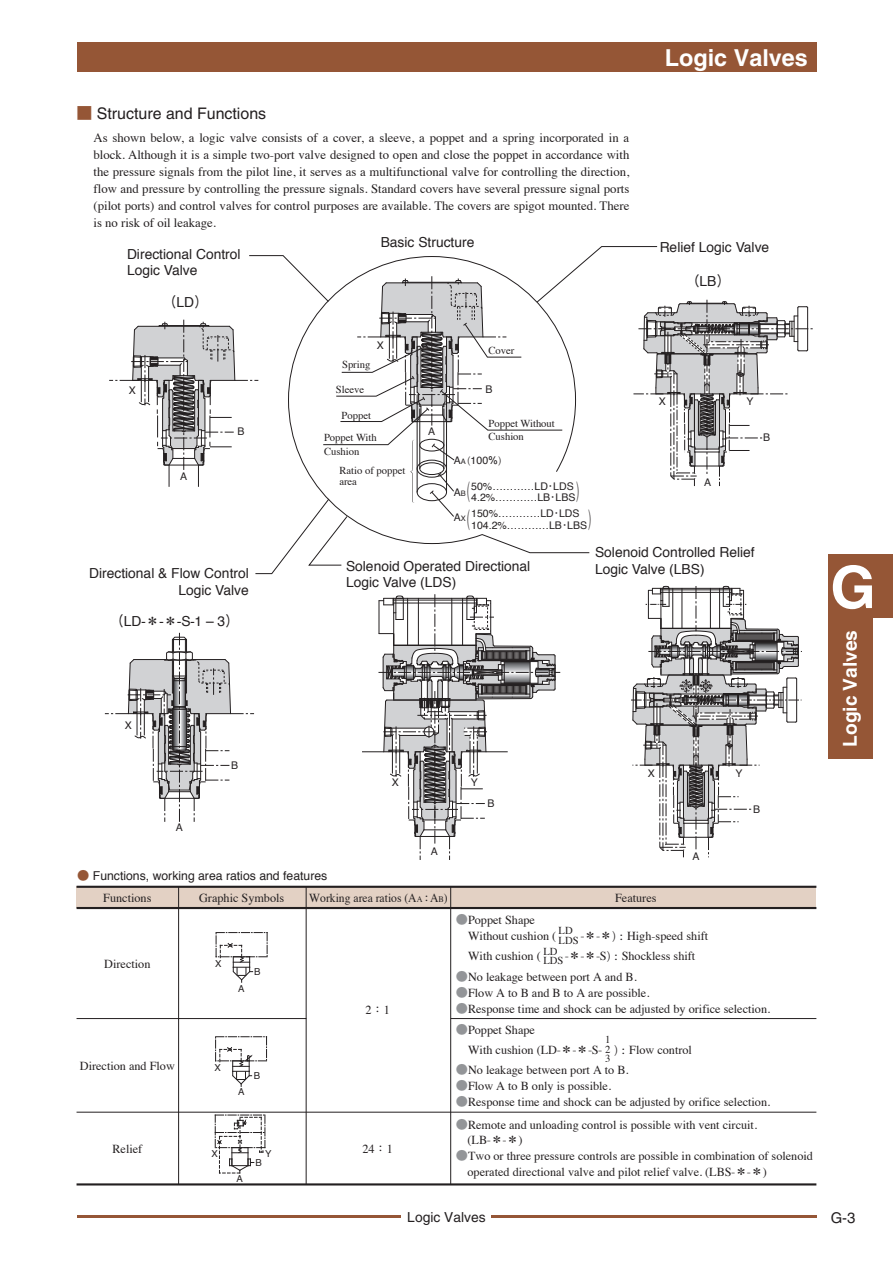
<style>
.page{position:relative;width:893px;height:1263px;background:#fff}
.page>*{position:absolute;margin:0;border:0;box-sizing:border-box;transform-origin:0 0}
.t1{font:700 58.5px "Helvetica";color:#fff}
.t2{font:700 23.4px "Helvetica";color:#fff}
.t3{font:700 21.6px/27.8px "Futo Min A101 Pro";color:#231f20;scale:.44 1}
.t4{font:700 19.2px "Helvetica";color:#fff}
.t5{font:15.9px "Helvetica";color:#231f20}
.t6{font:14.85px "Helvetica";color:#231f20}
.t7{font:13.8px/16.6px "Helvetica";color:#231f20}
.t8{font:700 13.8px "Futo Go B101";color:#231f20}
.t9{font:12.75px/17px "Times";color:#231f20;text-align:justify}
.t10{font:12.15px/15.9px "Times";color:#231f20}
.t11{font:12.15px "Helvetica";color:#231f20}
.t12{font:12.15px "Times";color:#231f20;scale:.95 1}
.t13{font:10.65px/9.6px "Times";color:#231f20}
.t14{font:10.5px/11.7px "Helvetica";color:#231f20}
.t15{font:9.6px "Helvetica";color:#231f20}
.s1{font-family:"Shin Go Pro";font-weight:500;color:#955636}
.s2{font-family:"Helvetica";font-weight:400}
.s3{font-size:7.5px}
.s4{font-family:"Futo Min A101 Pro";font-weight:700}
.s5{font-family:"Futo Go B101 Pro";font-weight:700}
.s6{font-family:"Futo Go B101";font-weight:700}
.s7{font-family:"Futo Go B101 Pro";font-weight:700;color:#955636}
.s8{font-size:8.55px}
.s9{font-family:"Futo Min A101 Pro";font-weight:700;color:#939598}
</style>
<div class="page">
<div style="left:829px;top:554px;width:44px;height:204px;background:#955636"></div>
<div style="left:829px;top:554px;width:64px;height:64px;background:#955636"></div>
<hr style="left:77px;top:1216px;width:739px;height:2px;background:#955636">
<div style="left:402px;top:1210px;width:89px;height:17px;background:#fff"></div>
<div style="left:77px;top:43px;width:739px;height:29px;background:#955636"></div>
<div style="left:77px;top:887px;width:739px;height:21px;background:#e3d1c4"></div>
<svg style="left:216px;top:932px;width:52px;height:50px"></svg>
<hr style="left:77px;top:907px;width:739px;height:2px;background:#231f20">
<hr style="left:77px;top:886px;width:739px;height:2px;background:#231f20">
<hr style="left:77px;top:1112px;width:739px;height:1px;background:#231f20">
<hr style="left:451px;top:1018px;width:365px;height:1px;background:#231f20">
<hr style="left:77px;top:1183px;width:739px;height:2px;background:#231f20">
<hr style="left:77px;top:1018px;width:229px;height:1px;background:#231f20">
<hr style="left:450px;top:887px;width:1px;height:297px;background:#231f20">
<hr style="left:306px;top:887px;width:1px;height:297px;background:#231f20">
<hr style="left:178px;top:887px;width:1px;height:297px;background:#231f20">
<svg style="left:215px;top:1036px;width:52px;height:50px"></svg>
<svg style="left:215px;top:1115px;width:51px;height:59px"></svg>
<svg style="left:105px;top:633px;width:149px;height:189px"></svg>
<svg style="left:362px;top:594px;width:198px;height:266px"></svg>
<svg style="left:631px;top:586px;width:171px;height:271px"></svg>
<svg style="left:109px;top:246px;width:704px;height:328px"></svg>
<h3 class="t5" style="left:77px;top:104px;width:191px"><span class="s1">■</span> Structure and Functions</h3>
<p class="t9" style="left:94px;top:128px;width:537px">As shown below, a logic valve consists of a cover, a sleeve, a poppet and a spring incorporated in a block. Although it is a simple two-port valve designed to open and close the poppet in accordance with the pressure signals from the pilot line, it serves as a multifunctional valve for controlling the direction, flow and pressure by controlling the pressure signals. Standard covers have several pressure signal ports (pilot ports) and control valves for control purposes are available. The covers are spigot mounted. There is no risk of oil leakage.</p>
<p class="t7" style="left:127px;top:246px;width:115px">Directional Control<br>Logic Valve</p>
<p class="t14" style="left:129px;top:384px;width:9px">X</p>
<p class="t8" style="left:163px;top:293px;width:47px">（<span class="s2">LD</span>）</p>
<p class="t14" style="left:180px;top:471px;width:9px">A</p>
<p class="t14" style="left:237px;top:426px;width:9px">B</p>
<p class="t7" style="left:381px;top:234px;width:95px">Basic Structure</p>
<p class="t14" style="left:377px;top:339px;width:9px">X</p>
<p class="t13" style="left:488px;top:345px;width:27px">Cover</p>
<p class="t13" style="left:342px;top:359px;width:30px">Spring</p>
<p class="t13" style="left:336px;top:383px;width:30px">Sleeve</p>
<p class="t13" style="left:342px;top:409px;width:31px">Poppet</p>
<p class="t13" style="left:324px;top:429px;width:54px;line-height:13.8px">Poppet With<br>Cushion</p>
<p class="t13" style="left:339px;top:463px;width:68px;line-height:11.7px">Ratio of poppet area</p>
<p class="t14" style="left:428px;top:426px;width:9px">A</p>
<p class="t14" style="left:485px;top:384px;width:9px">B</p>
<p class="t13" style="left:488px;top:415px;width:68px;line-height:13.8px">Poppet Without<br>Cushion</p>
<p class="t14" style="left:454px;top:455px;width:49px">A<span class="s3">A</span> <span class="s4">(</span>100<span class="s5">％</span><span class="s4">)</span></p>
<p class="t14" style="left:454px;top:486px;width:14px">A<span class="s3">B</span></p>
<p class="t14" style="left:454px;top:512px;width:14px">A<span class="s3">X</span></p>
<h3 class="t3" style="left:460px;top:475px;width:23px">（（</h3>
<h3 class="t3" style="left:576px;top:475px;width:23px">）</h3>
<p class="t14" style="left:471px;top:480px;width:106px">50%…………LD<span class="s5">･</span>LDS<br>4.2%…………LB<span class="s5">･</span>LBS</p>
<p class="t14" style="left:471px;top:508px;width:117px">150%…………LD<span class="s5">･</span>LDS<br>104.2%…………LB<span class="s5">･</span>LBS</p>
<h3 class="t3" style="left:588px;top:503px;width:23px">）</h3>
<h2 class="t2" style="left:665px;top:43px;width:144px">Logic Valves</h2>
<p class="t7" style="left:660px;top:239px;width:111px">Relief Logic Valve</p>
<p class="t7" style="left:685px;top:273px;width:46px"><span class="s5">（</span>LB<span class="s6">）</span></p>
<p class="t14" style="left:659px;top:396px;width:9px">X</p>
<p class="t14" style="left:746px;top:396px;width:9px">Y</p>
<p class="t14" style="left:763px;top:432px;width:9px">B</p>
<p class="t14" style="left:704px;top:476px;width:9px">A</p>
<p class="t7" style="left:89px;top:565px;width:161px;text-align:right">Directional &amp; Flow Control<br>Logic Valve</p>
<p class="t7" style="left:346px;top:558px;width:186px">Solenoid Operated Directional<br>Logic Valve (LDS)</p>
<p class="t7" style="left:110px;top:613px;width:131px"><span class="s6">（</span>LD−<span class="s6">＊</span>−<span class="s6">＊</span>−S−1 – 3<span class="s6">）</span></p>
<p class="t14" style="left:125px;top:720px;width:9px">X</p>
<p class="t14" style="left:176px;top:822px;width:9px">A</p>
<p class="t14" style="left:231px;top:760px;width:9px">B</p>
<p class="t14" style="left:392px;top:777px;width:9px">X</p>
<p class="t14" style="left:431px;top:845px;width:9px">A</p>
<p class="t14" style="left:471px;top:777px;width:9px">Y</p>
<p class="t14" style="left:488px;top:797px;width:9px">B</p>
<p class="t7" style="left:595px;top:544px;width:161px">Solenoid Controlled Relief<br>Logic Valve (LBS)</p>
<p class="t14" style="left:648px;top:767px;width:9px">X</p>
<p class="t14" style="left:735px;top:767px;width:9px">Y</p>
<p class="t14" style="left:753px;top:803px;width:9px">B</p>
<p class="t14" style="left:693px;top:850px;width:9px">A</p>
<p class="t11" style="left:77px;top:866px;width:252px"><span class="s7">●</span> Functions, working area ratios and features</p>
<p class="t10" style="left:199px;top:889px;width:87px">Graphic Symbols</p>
<p class="t12" style="left:309px;top:886px;width:147px">Working area ratios (A<span class="s8">A</span><span class="s4">：</span>A<span class="s8">B</span>)</p>
<p class="t10" style="left:615px;top:889px;width:43px">Features</p>
<p class="t13" style="left:558px;top:925px;width:22px">LD<br>LDS</p>
<p class="t13" style="left:543px;top:945px;width:22px">LD<br>LDS</p>
<p class="t10" style="left:103px;top:889px;width:50px">Functions</p>
<p class="t10" style="left:468px;top:911px;width:242px;text-indent:-12px"><span class="s9">●</span>Poppet Shape<br>Without cushion (<span class="s4">　　</span>−<span class="s4">＊</span>−<span class="s4">＊) :</span> High-speed shift</p>
<p class="t10" style="left:468px;top:947px;width:229px">With cushion (<span class="s4">　　</span>−<span class="s4">＊</span>−<span class="s4">＊</span>−S<span class="s4">) :</span> Shockless shift</p>
<p class="t10" style="left:456px;top:967px;width:182px"><span class="s9">●</span>No leakage between port A and B.</p>
<p class="t10" style="left:456px;top:983px;width:195px"><span class="s9">●</span>Flow A to B and B to A are possible.</p>
<p class="t10" style="left:456px;top:999px;width:316px"><span class="s9">●</span>Response time and shock can be adjusted by orifice selection.</p>
<p class="t10" style="left:104px;top:954px;width:48px">Direction</p>
<p class="t15" style="left:215px;top:956px;width:8px">X</p>
<p class="t15" style="left:254px;top:964px;width:8px">B</p>
<p class="t15" style="left:238px;top:981px;width:8px">A</p>
<p class="t10" style="left:365px;top:1001px;width:26px">2<span class="s4">：</span>1</p>
<p class="t10" style="left:80px;top:1056px;width:97px">Direction and Flow</p>
<p class="t10" style="left:112px;top:1139px;width:31px">Relief</p>
<p class="t15" style="left:215px;top:1060px;width:8px">X</p>
<p class="t15" style="left:238px;top:1084px;width:8px">A</p>
<p class="t15" style="left:254px;top:1068px;width:8px">B</p>
<p class="t15" style="left:212px;top:1146px;width:8px">X</p>
<p class="t15" style="left:265px;top:1146px;width:8px">Y</p>
<p class="t15" style="left:255px;top:1155px;width:8px">B</p>
<p class="t15" style="left:237px;top:1171px;width:8px">A</p>
<p class="t10" style="left:362px;top:1139px;width:32px">24<span class="s4">：</span>1</p>
<p class="t10" style="left:468px;top:1019px;width:225px;line-height:20.2px;text-indent:-12px"><span class="s9">●</span>Poppet Shape<br>With cushion (LD−<span class="s4">＊</span>−<span class="s4">＊</span>−S− <span class="s4">) :</span> Flow control</p>
<p class="t10" style="left:456px;top:1061px;width:174px"><span class="s9">●</span>No leakage between port A to B.</p>
<p class="t10" style="left:456px;top:1077px;width:157px"><span class="s9">●</span>Flow A to B only is possible.</p>
<p class="t10" style="left:456px;top:1093px;width:316px"><span class="s9">●</span>Response time and shock can be adjusted by orifice selection.</p>
<p class="t10" style="left:468px;top:1115px;width:291px;text-indent:-12px"><span class="s9">●</span>Remote and unloading control is possible with vent circuit. (LB−<span class="s4">＊</span>−<span class="s4">＊</span>)</p>
<p class="t10" style="left:468px;top:1147px;width:347px;text-indent:-12px"><span class="s9">●</span>Two or three pressure controls are possible in combination of solenoid operated directional valve and pilot relief valve. (LBS−<span class="s4">＊</span>−<span class="s4">＊</span>)</p>
<p class="t13" style="left:605px;top:1034px;width:7px;text-align:justify">1<br>2<br>3</p>
<h1 class="t1" style="left:830px;top:552px;width:47px">G</h1>
<h3 class="t4" style="left:838px;top:747px;width:118px;rotate:-90deg">Logic Valves</h3>
<p class="t7" style="left:407px;top:1209px;width:80px">Logic Valves</p>
<p class="t6" style="left:831px;top:1209px;width:26px">G-3</p>
</div>
